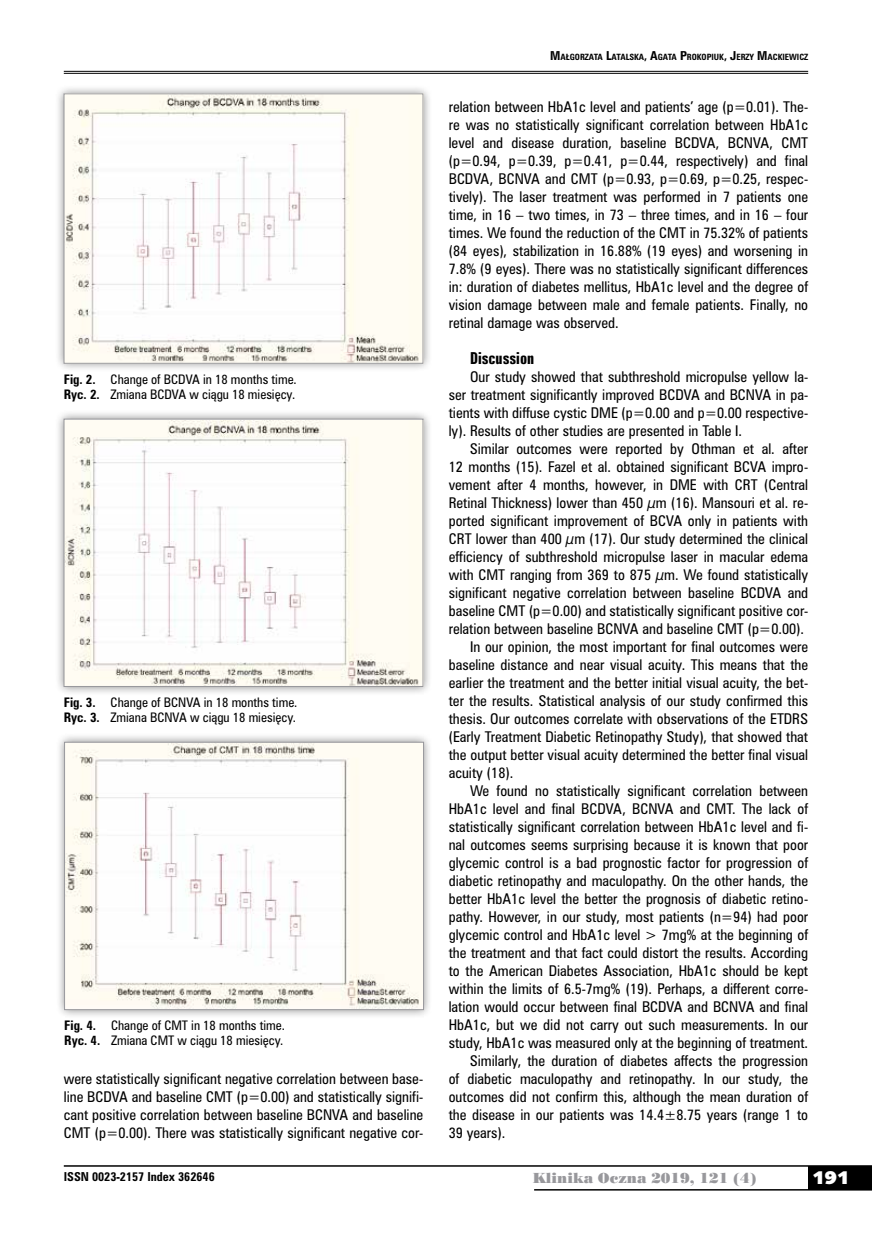
<style>
.page{position:relative;width:872px;height:1234px;background:#fff}
.page>*{position:absolute;margin:0;border:0;box-sizing:border-box;transform-origin:0 0}
.t1{font:18px "Humanst 531 U Blk PL";color:#fff}
.t2{font:15px "Zurich Bd X Cn PL";color:#000}
.t3{font:13.5px/18px "Zurich Cn PL";color:#000;text-align:justify}
.t4{font:13.5px "Poster Bodoni PL";color:#98989c}
.t5{font:12px/15px "Zurich Cn PL";color:#000}
.t6{font:700 11.25px "Zurich Cn PL";color:#000}
.t7{font:700 7.8px "Zurich Cn PL";color:#000}
.s1{font-weight:700}
.s2{font-size:11.25px}
</style>
<div class="page">
<div style="left:808px;top:1165px;width:64px;height:24px;background:#000"></div>
<hr style="left:64px;top:1164px;width:808px;height:2px;background:#000">
<hr style="left:534px;top:1188px;width:338px;height:2px;background:#000">
<hr style="left:64px;top:71px;width:744px;height:1px;background:#000">
<hr style="left:64px;top:73px;width:744px;height:1px;background:#000">
<div style="left:55px;top:85px;width:377px;height:287px;background:#000;opacity:.45"></div>
<img style="left:66px;top:96px;width:355px;height:265px">
<div style="left:64px;top:94px;width:359px;height:269px;border:1px solid #98989c"></div>
<div style="left:55px;top:410px;width:377px;height:285px;background:#000;opacity:.45"></div>
<img style="left:66px;top:421px;width:355px;height:263px">
<div style="left:64px;top:419px;width:359px;height:267px;border:1px solid #98989c"></div>
<div style="left:55px;top:733px;width:378px;height:285px;background:#000;opacity:.45"></div>
<img style="left:66px;top:743px;width:356px;height:264px">
<div style="left:64px;top:741px;width:360px;height:268px;border:1px solid #98989c"></div>
<p class="t5" style="left:64px;top:371px;width:234px"><span class="s1">Fig. 2.</span> Change of BCDVA in 18 months time.<br><span class="s1">Ryc. 2.</span> Zmiana BCDVA w ciągu 18 miesięcy.</p>
<p class="t5" style="left:64px;top:694px;width:235px"><span class="s1">Fig. 3.</span> Change of BCNVA in 18 months time.<br><span class="s1">Ryc. 3.</span> Zmiana BCNVA w ciągu 18 miesięcy.</p>
<p class="t5" style="left:64px;top:1017px;width:222px"><span class="s1">Fig. 4.</span> Change of CMT in 18 months time.<br><span class="s1">Ryc. 4.</span> Zmiana CMT w ciągu 18 miesięcy.</p>
<p class="t3" style="left:64px;top:1069px;width:361px">were statistically significant negative correlation between base&shy;line BCDVA and baseline CMT (p=0.00) and statistically signifi&shy;cant positive correlation between baseline BCNVA and baseline CMT (p=0.00). There was statistically significant negative cor-</p>
<p class="t7" style="left:550px;top:52px;width:259px"><span class="s2">M</span>AŁGORZATA <span class="s2">L</span>ATALSKA<span class="s2">, A</span>GATA <span class="s2">P</span>ROKOPIUK<span class="s2">, J</span>ERZY <span class="s2">M</span>ACKIEWICZ</p>
<p class="t3" style="left:449px;top:97px;width:361px">relation between HbA1c level and patients’ age (p=0.01). The&shy;re was no statistically significant correlation between HbA1c level and disease duration, baseline BCDVA, BCNVA, CMT (p=0.94, p=0.39, p=0.41, p=0.44, respectively) and final BCDVA, BCNVA and CMT (p=0.93, p=0.69, p=0.25, respec&shy;tively). The laser treatment was performed in 7 patients one time, in 16 – two times, in 73 – three times, and in 16 – four times. We found the reduction of the CMT in 75.32% of patients (84 eyes), stabilization in 16.88% (19 eyes) and worsening in 7.8% (9 eyes). There was no statistically significant differences in: duration of diabetes mellitus, HbA1c level and the degree of vision damage between male and female patients. Finally, no retinal damage was observed.</p>
<p class="t2" style="left:470px;top:348px;width:66px">Discussion</p>
<p class="t3" style="left:449px;top:367px;width:361px;text-indent:21px">Our study showed that subthreshold micropulse yellow la&shy;ser treatment significantly improved BCDVA and BCNVA in pa&shy;tients with diffuse cystic DME (p=0.00 and p=0.00 respective&shy;ly). Results of other studies are presented in Table I.</p>
<p class="t3" style="left:470px;top:439px;width:340px">Similar outcomes were reported by Othman et al. after</p>
<p class="t3" style="left:449px;top:457px;width:361px">12 months (15). Fazel et al. obtained significant BCVA impro-</p>
<p class="t3" style="left:449px;top:475px;width:361px">vement after 4 months, however, in DME with CRT (Central</p>
<p class="t3" style="left:449px;top:493px;width:361px">Retinal Thickness) lower than 450 µm (16). Mansouri et al. re-</p>
<p class="t3" style="left:449px;top:511px;width:361px">ported significant improvement of BCVA only in patients with</p>
<p class="t3" style="left:449px;top:529px;width:361px">CRT lower than 400 µm (17). Our study determined the clinical</p>
<p class="t3" style="left:449px;top:547px;width:361px">efficiency of subthreshold micropulse laser in macular edema</p>
<p class="t3" style="left:449px;top:565px;width:361px">with CMT ranging from 369 to 875 µm. We found statistically</p>
<p class="t3" style="left:449px;top:583px;width:361px">significant negative correlation between baseline BCDVA and</p>
<p class="t3" style="left:449px;top:601px;width:361px">baseline CMT (p=0.00) and statistically significant positive cor-</p>
<p class="t3" style="left:449px;top:619px;width:357px">relation between baseline BCNVA and baseline CMT (p=0.00).</p>
<p class="t3" style="left:470px;top:637px;width:340px">In our opinion, the most important for final outcomes were</p>
<p class="t3" style="left:449px;top:655px;width:361px">baseline distance and near visual acuity. This means that the</p>
<p class="t3" style="left:449px;top:673px;width:361px">earlier the treatment and the better initial visual acuity, the bet-</p>
<p class="t3" style="left:449px;top:691px;width:361px">ter the results. Statistical analysis of our study confirmed this</p>
<p class="t3" style="left:449px;top:709px;width:361px">thesis. Our outcomes correlate with observations of the ETDRS</p>
<p class="t3" style="left:449px;top:727px;width:361px">(Early Treatment Diabetic Retinopathy Study), that showed that</p>
<p class="t3" style="left:449px;top:745px;width:361px">the output better visual acuity determined the better final visual</p>
<p class="t3" style="left:449px;top:763px;width:66px">acuity (18).</p>
<p class="t3" style="left:470px;top:781px;width:340px">We found no statistically significant correlation between</p>
<p class="t3" style="left:449px;top:799px;width:361px">HbA1c level and final BCDVA, BCNVA and CMT. The lack of</p>
<p class="t3" style="left:449px;top:817px;width:361px">statistically significant correlation between HbA1c level and fi-</p>
<p class="t3" style="left:449px;top:835px;width:361px">nal outcomes seems surprising because it is known that poor</p>
<p class="t3" style="left:449px;top:853px;width:361px">glycemic control is a bad prognostic factor for progression of</p>
<p class="t3" style="left:449px;top:871px;width:361px">diabetic retinopathy and maculopathy. On the other hands, the</p>
<p class="t3" style="left:449px;top:889px;width:361px">better HbA1c level the better the prognosis of diabetic retino-</p>
<p class="t3" style="left:449px;top:907px;width:361px">pathy. However, in our study, most patients (n=94) had poor</p>
<p class="t3" style="left:449px;top:925px;width:361px">glycemic control and HbA1c level &gt; 7mg% at the beginning of</p>
<p class="t3" style="left:449px;top:943px;width:361px">the treatment and that fact could distort the results. According</p>
<p class="t3" style="left:449px;top:961px;width:361px">to the American Diabetes Association, HbA1c should be kept</p>
<p class="t3" style="left:449px;top:979px;width:361px">within the limits of 6.5-7mg% (19). Perhaps, a different corre-</p>
<p class="t3" style="left:449px;top:997px;width:361px">lation would occur between final BCDVA and BCNVA and final</p>
<p class="t3" style="left:449px;top:1015px;width:361px">HbA1c, but we did not carry out such measurements. In our</p>
<p class="t3" style="left:449px;top:1033px;width:361px">study, HbA1c was measured only at the beginning of treatment.</p>
<p class="t3" style="left:470px;top:1051px;width:340px">Similarly, the duration of diabetes affects the progression</p>
<p class="t3" style="left:449px;top:1069px;width:361px">of diabetic maculopathy and retinopathy. In our study, the</p>
<p class="t3" style="left:449px;top:1087px;width:361px">outcomes did not confirm this, although the mean duration of</p>
<p class="t3" style="left:449px;top:1105px;width:361px">the disease in our patients was 14.4±8.75 years (range 1 to</p>
<p class="t3" style="left:449px;top:1123px;width:58px">39 years).</p>
<p class="t6" style="left:64px;top:1168px;width:152px">ISSN 0023-2157 Index 362646</p>
<p class="t4" style="left:532px;top:1168px;width:225px">Klinika Oczna 2019, 121 (4)</p>
<h1 class="t1" style="left:812px;top:1165px;width:38px">191</h1>
</div>
